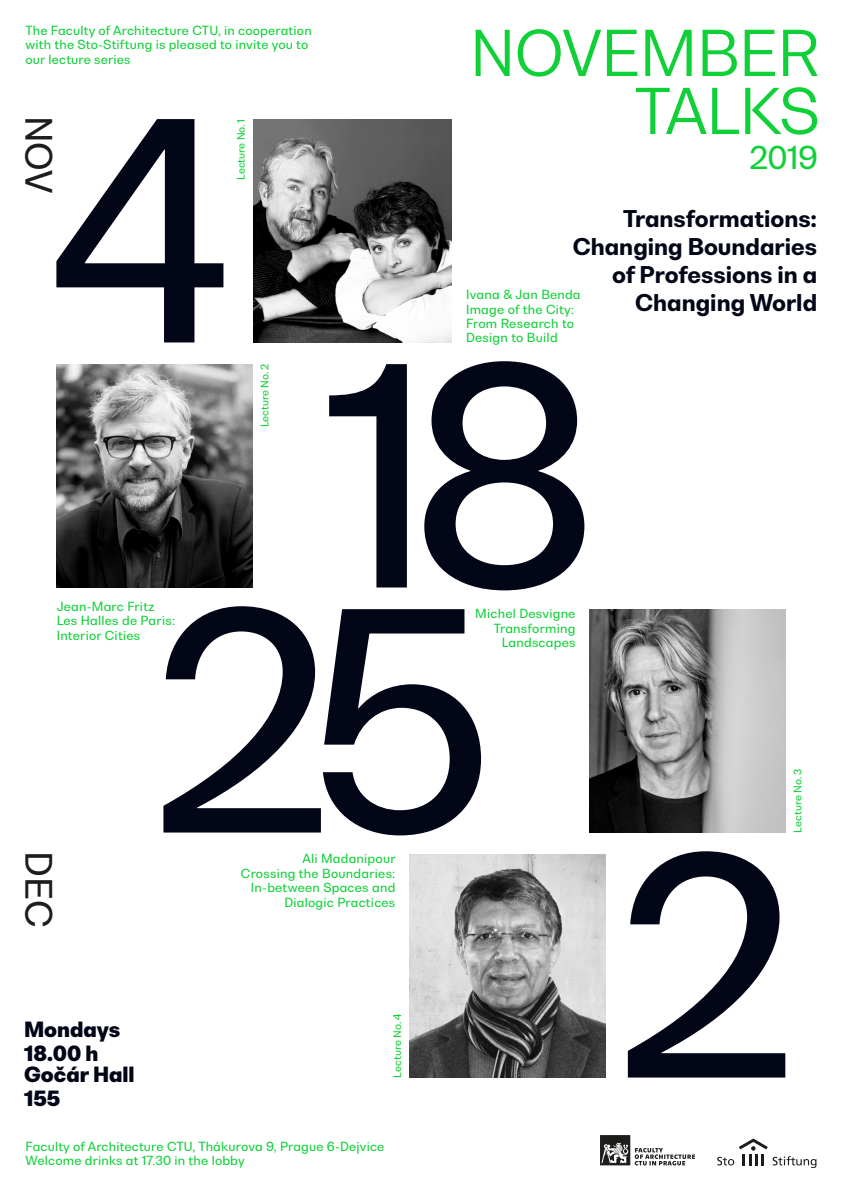
<style>
.page{position:relative;width:842px;height:1191px;background:#fff}
.page>*{position:absolute;margin:0;border:0;box-sizing:border-box;transform-origin:0 0}
.t1{font:500 290px "Bw Nista Geo";color:#020617}
.t2{font:60px/58px "Bw Nista Geo";letter-spacing:-.01em;color:#10d038;text-align:right}
.t3{font:500 34.8px "Bw Nista Geo";color:#1d1d1b}
.t4{font:500 30px "Bw Nista Geo";color:#10d038}
.t5{font:800 22px/28px "Bw Nista Geo";color:#020617;text-align:right}
.t6{font:20px/24px "Bw Nista Geo";color:#020617}
.t7{font:500 12px/14.4px "Bw Nista Geo";letter-spacing:.015em;color:#10d038}
.t8{font:500 10px "Bw Nista Geo";letter-spacing:-.005em;color:#10d038}
</style>
<div class="page">
<img style="left:57px;top:364px;width:195px;height:223px">
<img style="left:590px;top:609px;width:195px;height:223px">
<img style="left:409px;top:854px;width:196px;height:223px">
<svg style="left:600px;top:1135px;width:95px;height:30px"></svg>
<svg style="left:717px;top:1138px;width:99px;height:30px"></svg>
<img style="left:253px;top:119px;width:199px;height:223px">
<p class="t7" style="left:26px;top:23px;width:288px">The Faculty of Architecture CTU, in cooperation with the Sto-Stiftung is pleased to invite you to our lecture series</p>
<h3 class="t3" style="left:62px;top:116px;width:79px;rotate:90deg">NOV</h3>
<h1 class="t1" style="left:50px;top:38px;width:184px">4</h1>
<p class="t8" style="left:234px;top:180px;width:62px;rotate:-90deg">Lecture No.1</p>
<p class="t8" style="left:258px;top:427px;width:65px;rotate:-90deg">Lecture No.2</p>
<h2 class="t2" style="left:470px;top:23px;width:351px">NOVEMBER<br>TALKS</h2>
<h3 class="t4" style="left:749px;top:138px;width:70px">2019</h3>
<h3 class="t5" style="left:573px;top:205px;width:246px">Transformations:<br>Changing Boundaries of Professions in a<br>Changing World</h3>
<p class="t7" style="left:466px;top:287px;width:116px">Ivana &amp; Jan Benda<br>Image of the City:<br>From Research to<br>Design to Build</p>
<h1 class="t1" style="left:323px;top:283px;width:277px">18</h1>
<p class="t7" style="left:57px;top:599px;width:120px">Jean-Marc Fritz<br>Les Halles de Paris:<br>Interior Cities</p>
<h1 class="t1" style="left:151px;top:528px;width:342px">25</h1>
<p class="t7" style="left:475px;top:606px;width:102px;text-align:right">Michel Desvigne<br>Transforming<br>Landscapes</p>
<h3 class="t3" style="left:62px;top:851px;width:78px;rotate:90deg">DEC</h3>
<p class="t7" style="left:241px;top:851px;width:156px;text-align:right">Ali Madanipour<br>Crossing the Boundaries:<br>In-between Spaces and<br>Dialogic Practices</p>
<h3 class="t6" style="left:24px;top:1017px;width:98px">Mondays<br>18.00 h</h3>
<h3 class="t6" style="left:24px;top:1062px;width:112px">Gočár Hall<br>155</h3>
<p class="t7" style="left:26px;top:1139px;width:360px">Faculty of Architecture CTU, Thákurova 9, Prague 6-Dejvice<br>Welcome drinks at 17.30 in the lobby</p>
<p class="t8" style="left:390px;top:1077px;width:65px;rotate:-90deg">Lecture No.4</p>
<h1 class="t1" style="left:615px;top:773px;width:183px">2</h1>
<p class="t8" style="left:791px;top:832px;width:65px;rotate:-90deg">Lecture No.3</p>
</div>
